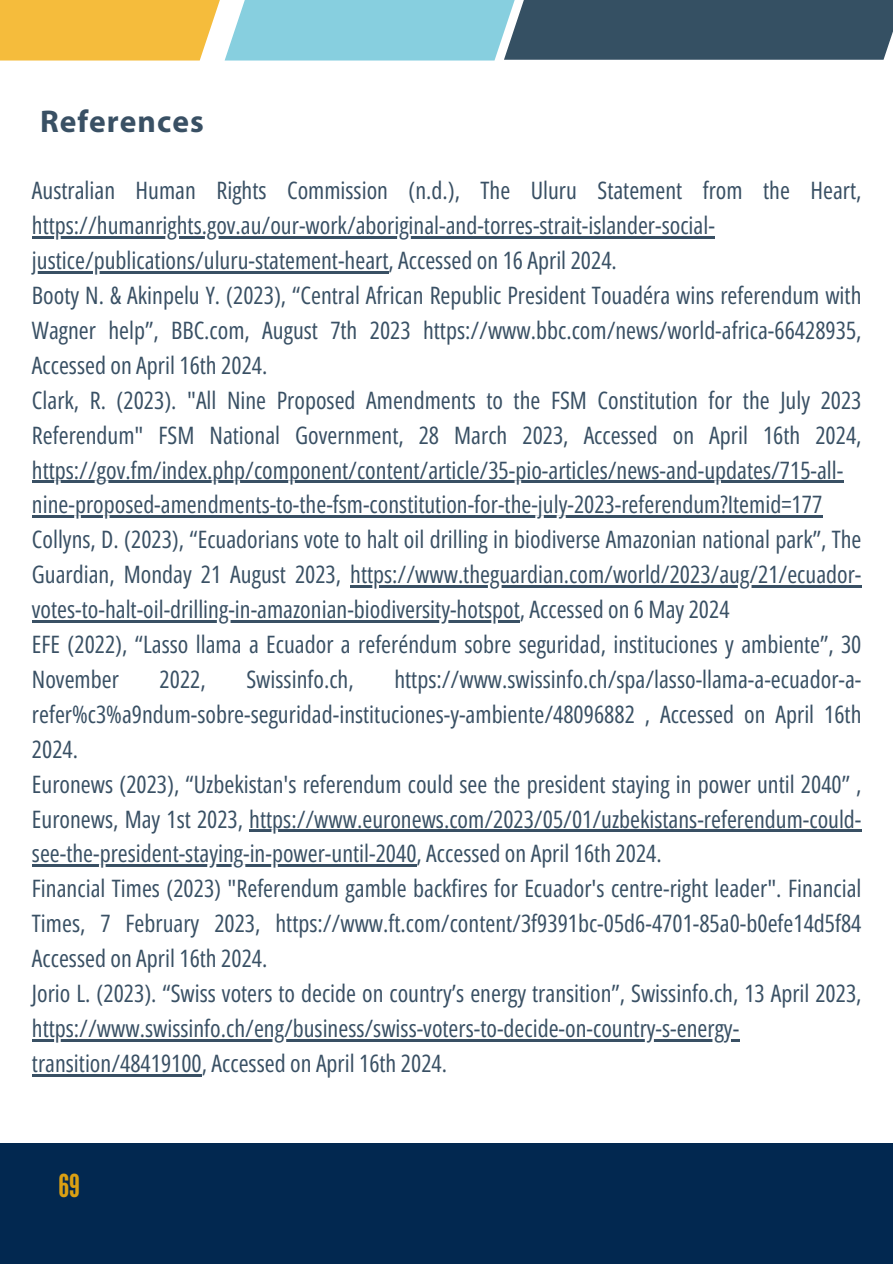
<style>
.page{position:relative;width:893px;height:1264px;background:#fff}
.page>*{position:absolute;margin:0;border:0;box-sizing:border-box;transform-origin:0 0}
.t1{font:700 31.5px "Myriad Pro";letter-spacing:.035em;color:#395064}
.t2{font:31.5px "League Gothic";color:#dba013}
.t3{font:24px/35px "Open Sans Condensed";color:#395064}
</style>
<div class="page">
<div style="left:0;top:1143px;width:892px;height:120px;background:#022850"></div>
<div style="left:0;top:0;width:326px;height:61px;background:#f5bc3c"></div>
<div style="left:224px;top:0;width:360px;height:61px;background:#87cfdf"></div>
<div style="left:504px;top:0;width:388px;height:60px;background:#355063"></div>
<hr style="left:32px;top:236px;width:682px;height:3px;background:#395064">
<hr style="left:32px;top:271px;width:356px;height:3px;background:#395064">
<hr style="left:32px;top:481px;width:811px;height:2px;background:#395064">
<hr style="left:32px;top:515px;width:790px;height:3px;background:#395064">
<hr style="left:350px;top:585px;width:511px;height:2px;background:#395064">
<hr style="left:32px;top:620px;width:488px;height:2px;background:#395064">
<hr style="left:249px;top:829px;width:612px;height:3px;background:#395064">
<hr style="left:32px;top:864px;width:384px;height:2px;background:#395064">
<hr style="left:32px;top:1039px;width:707px;height:2px;background:#395064">
<hr style="left:32px;top:1073px;width:170px;height:3px;background:#395064">
<h1 class="t1" style="left:40px;top:108px;width:165px">References</h1>
<p class="t3" style="left:32px;top:173px;width:831px">Australian Human Rights Commission (n.d.), The Uluru Statement from the Heart,</p>
<p class="t3" style="left:32px;top:207px;width:684px">https://humanrights.gov.au/our-work/aboriginal-and-torres-strait-islander-social-</p>
<p class="t3" style="left:32px;top:242px;width:831px">justice/publications/uluru-statement-heart, Accessed on 16 April 2024.<br>Booty N. &amp; Akinpelu Y. (2023), “Central African Republic President Touadéra wins referendum with<br>Wagner help”, BBC.com, August 7th 2023 https://www.bbc.com/news/world-africa-66428935,</p>
<p class="t3" style="left:32px;top:347px;width:831px">Accessed on April 16th 2024.<br>Clark, R. (2023). "All Nine Proposed Amendments to the FSM Constitution for the July 2023<br>Referendum" FSM National Government, 28 March 2023, Accessed on April 16th 2024,</p>
<p class="t3" style="left:32px;top:452px;width:812px">https://gov.fm/index.php/component/content/article/35-pio-articles/news-and-updates/715-all-</p>
<p class="t3" style="left:32px;top:486px;width:831px">nine-proposed-amendments-to-the-fsm-constitution-for-the-july-2023-referendum?Itemid=177<br>Collyns, D. (2023), “Ecuadorians vote to halt oil drilling in biodiverse Amazonian national park”, The<br>Guardian, Monday 21 August 2023, https://www.theguardian.com/world/2023/aug/21/ecuador-</p>
<p class="t3" style="left:32px;top:591px;width:831px">votes-to-halt-oil-drilling-in-amazonian-biodiversity-hotspot, Accessed on 6 May 2024<br>EFE (2022), “Lasso llama a Ecuador a referéndum sobre seguridad, instituciones y ambiente”, 30<br>November</p>
<p class="t3" style="left:32px;top:661px;width:831px;text-align:right">https://www.swissinfo.ch/spa/lasso-llama-a-ecuador-a&shy;refer%c3%a9ndum-sobre-seguridad-instituciones-y-ambiente/48096882 , Accessed on April 16th</p>
<p class="t3" style="left:32px;top:731px;width:831px">2024.<br>Euronews (2023), “Uzbekistan's referendum could see the president staying in power until 2040” , Euronews, May 1st 2023, https://www.euronews.com/2023/05/01/uzbekistans-referendum-could&shy;see-the-president-staying-in-power-until-2040, Accessed on April 16th 2024.<br>Financial Times (2023) "Referendum gamble backfires for Ecuador's centre-right leader". Financial Times, 7 February 2023, https://www.ft.com/content/3f9391bc-05d6-4701-85a0-b0efe14d5f84<br>Accessed on April 16th 2024.<br>Jorio L. (2023). “Swiss voters to decide on country’s energy transition”, Swissinfo.ch, 13 April 2023, https://www.swissinfo.ch/eng/business/swiss-voters-to-decide-on-country-s-energy&shy;transition/48419100, Accessed on April 16th 2024.</p>
<p class="t3" style="left:160px;top:661px;width:48px">2022,</p>
<p class="t3" style="left:246px;top:661px;width:109px">Swissinfo.ch,</p>
<h1 class="t2" style="left:58px;top:1167px;width:23px">69</h1>
</div>
